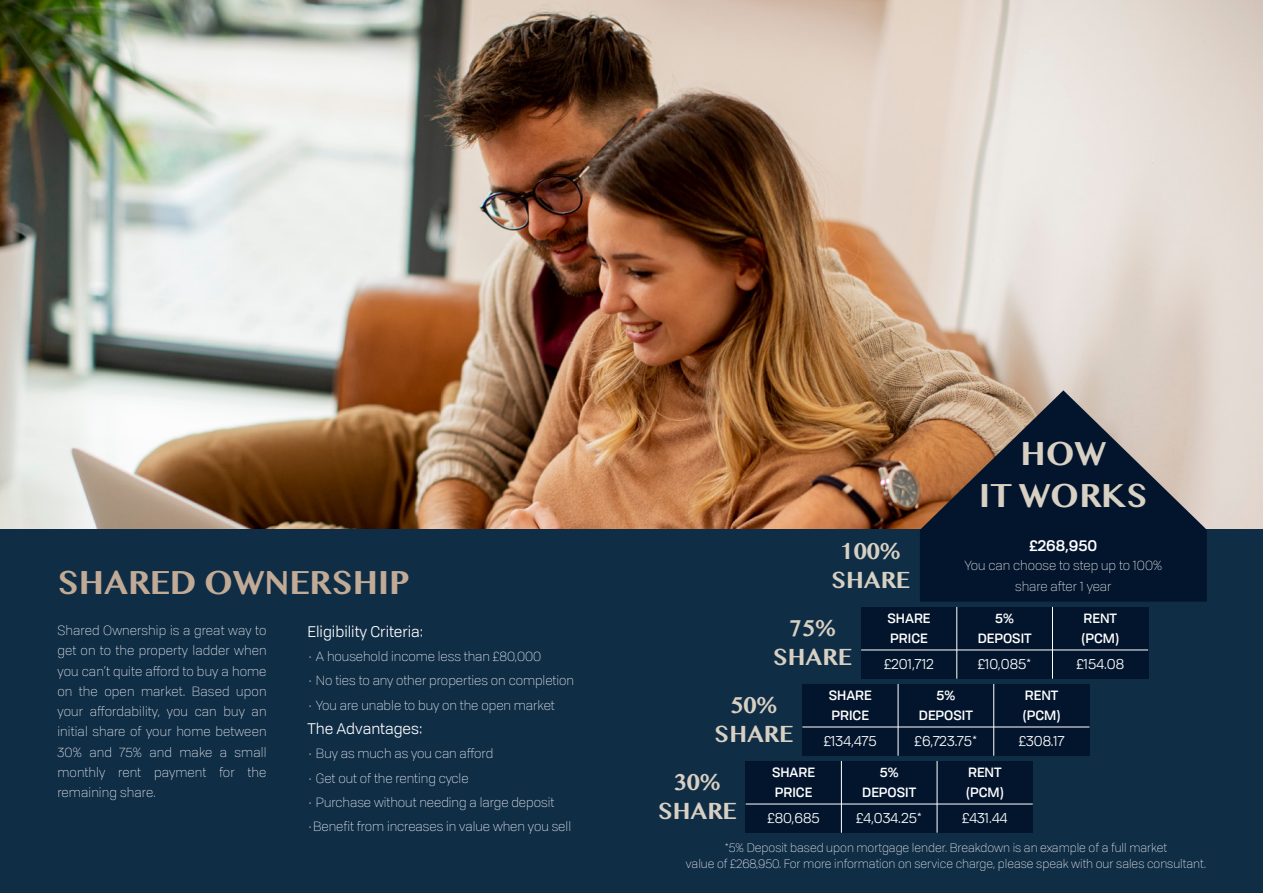
<style>
.page{position:relative;width:1263px;height:893px;background:#fff}
.page>*{position:absolute;margin:0;border:0;box-sizing:border-box;transform-origin:0 0}
.t1{font:700 34.65px "Sinhala MN";color:#c2ab96}
.t2{font:700 34.65px/41.5px "Sinhala MN";color:#d7d0c3;text-align:center}
.t3{font:700 24.3px/29.1px "Sinhala MN";color:#d7d0c3;text-align:center}
.t4{font:15.15px "Tofino";color:#fff}
.t5{font:500 15.15px "Tofino";color:#fff}
.t6{font:14.1px "Tofino";color:#fff}
.t7{font:300 13.2px/20.2px "Tofino";color:#fff;text-align:justify}
.t8{font:500 13.2px/20.2px "Tofino";color:#fff}
.t9{font:300 12.15px/16.2px "Tofino";color:#fff;text-align:center}
</style>
<div class="page">
<img style="left:0;top:0;width:1263px;height:530px">
<div style="left:0;top:530px;width:1263px;height:363px;background:#102d46"></div>
<svg style="left:920px;top:390px;width:287px;height:212px;background:#45464e"></svg>
<div style="left:861px;top:607px;width:287px;height:72px;background:#03152d"></div>
<hr style="left:956px;top:607px;width:1px;height:72px;background:#fff">
<hr style="left:1052px;top:607px;width:1px;height:72px;background:#fff">
<hr style="left:861px;top:649px;width:287px;height:1px;background:#fff">
<div style="left:802px;top:684px;width:287px;height:72px;background:#03152d"></div>
<hr style="left:897px;top:684px;width:1px;height:72px;background:#fff">
<hr style="left:993px;top:684px;width:1px;height:72px;background:#fff">
<hr style="left:802px;top:726px;width:287px;height:1px;background:#fff">
<div style="left:746px;top:761px;width:287px;height:72px;background:#03152d"></div>
<hr style="left:841px;top:761px;width:1px;height:72px;background:#fff">
<hr style="left:936px;top:761px;width:1px;height:72px;background:#fff">
<hr style="left:746px;top:803px;width:287px;height:1px;background:#fff">
<p class="t1" style="left:57px;top:567px;width:354px">SHARED OWNERSHIP</p>
<p class="t7" style="left:57px;top:620px;width:211px">Shared Ownership is a great way to get on to the property ladder when you can’t quite a ord to buy a home on the open market. Based upon your a ordability, you can buy an initial share of your home between 30% and 75% and make a small monthly rent payment for the remaining share.</p>
<p class="t4" style="left:308px;top:620px;width:117px">Eligibility Criteria:</p>
<p class="t7" style="left:308px;top:646px;width:235px">• A household income less than £80,000</p>
<p class="t7" style="left:308px;top:670px;width:268px">• No ties to any other properties on completion</p>
<p class="t7" style="left:308px;top:694px;width:249px">• You are unable to buy on the open market</p>
<p class="t4" style="left:308px;top:717px;width:116px">The Advantages:</p>
<p class="t7" style="left:308px;top:743px;width:187px">• Buy as much as you can a ord</p>
<p class="t7" style="left:308px;top:767px;width:163px">• Get out of the renting cycle</p>
<p class="t7" style="left:308px;top:791px;width:248px">• Purchase without needing a large deposit</p>
<p class="t7" style="left:308px;top:816px;width:265px">•Benefit from increases in value when you sell</p>
<p class="t3" style="left:831px;top:537px;width:80px">100%<br>SHARE</p>
<p class="t2" style="left:979px;top:435px;width:170px">HOW<br>IT WORKS</p>
<p class="t5" style="left:1029px;top:533px;width:69px">£268,950</p>
<p class="t7" style="left:964px;top:555px;width:200px;text-align:center">You can choose to step up to 100% share after 1 year</p>
<p class="t3" style="left:773px;top:614px;width:80px">75%<br>SHARE</p>
<p class="t8" style="left:887px;top:607px;width:45px">SHARE<br>PRICE</p>
<p class="t6" style="left:884px;top:653px;width:51px">£201,712</p>
<p class="t6" style="left:978px;top:653px;width:55px">£10,085*</p>
<p class="t6" style="left:1076px;top:653px;width:49px">£154.08</p>
<p class="t8" style="left:978px;top:607px;width:55px;text-align:center">5%<br>DEPOSIT</p>
<p class="t8" style="left:1081px;top:607px;width:40px">RENT (PCM)</p>
<p class="t3" style="left:714px;top:691px;width:80px">50%<br>SHARE</p>
<p class="t8" style="left:829px;top:684px;width:45px">SHARE<br>PRICE</p>
<p class="t6" style="left:824px;top:730px;width:54px">£134,475</p>
<p class="t6" style="left:914px;top:730px;width:64px">£6,723.75*</p>
<p class="t6" style="left:1019px;top:730px;width:47px">£308.17</p>
<p class="t8" style="left:919px;top:684px;width:55px;text-align:center">5%<br>DEPOSIT</p>
<p class="t8" style="left:1022px;top:684px;width:40px">RENT (PCM)</p>
<p class="t3" style="left:658px;top:768px;width:80px">30%<br>SHARE</p>
<p class="t8" style="left:772px;top:761px;width:45px">SHARE<br>PRICE</p>
<p class="t6" style="left:767px;top:807px;width:54px">£80,685</p>
<p class="t6" style="left:856px;top:807px;width:67px">£4,034.25*</p>
<p class="t6" style="left:962px;top:807px;width:47px">£431.44</p>
<p class="t8" style="left:862px;top:761px;width:55px;text-align:center">5%<br>DEPOSIT</p>
<p class="t8" style="left:966px;top:761px;width:40px">RENT (PCM)</p>
<p class="t9" style="left:686px;top:839px;width:522px">*5% Deposit based upon mortgage lender. Breakdown is an example of a full market<br>value of £268,950. For more information on service charge, please speak with our sales consultant.</p>
</div>
